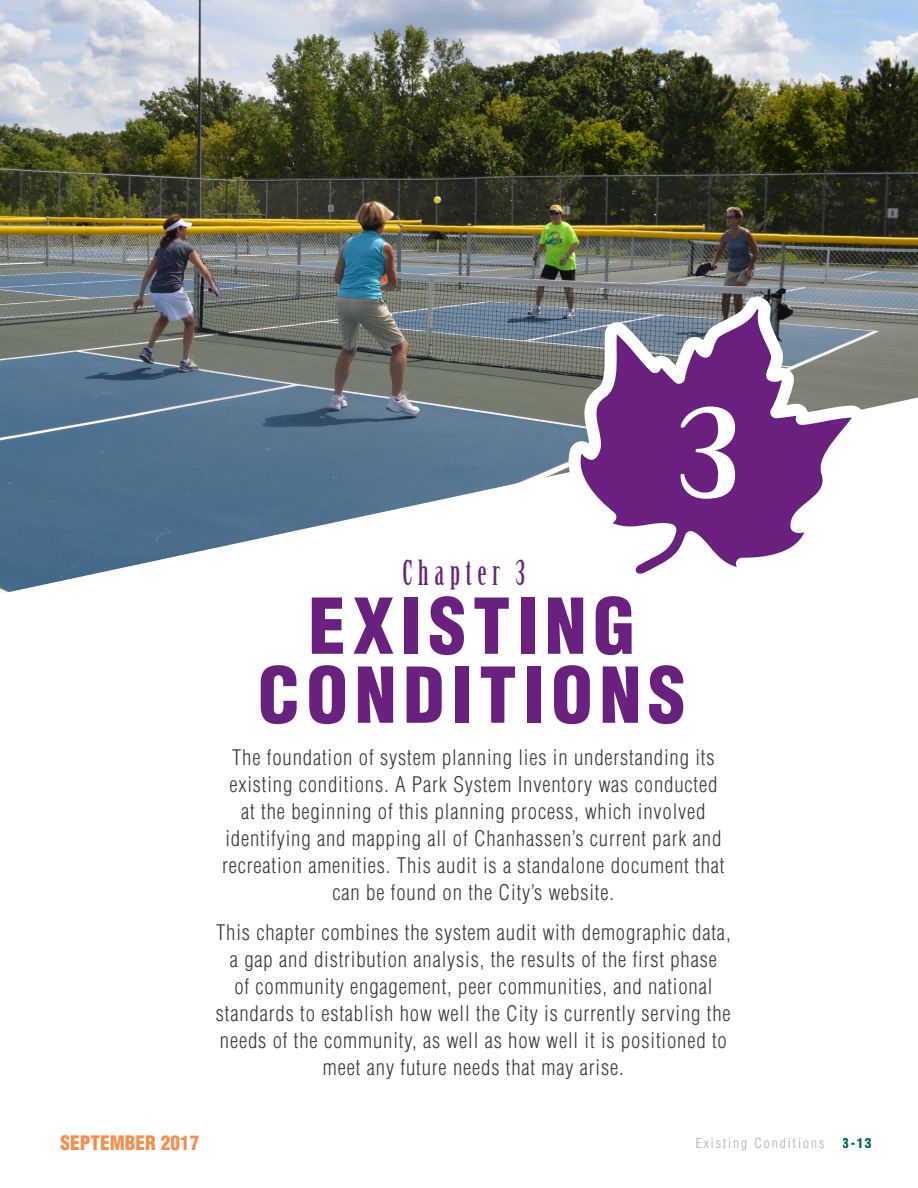
<style>
.page{position:relative;width:918px;height:1188px;background:#fff}
.page>*{position:absolute;margin:0;border:0;box-sizing:border-box;transform-origin:0 0}
.t1{font:123px "Birch Std";color:#fff;scale:1.87 1}
.Chapter_Name{font:900 condensed 75px/69px "Helvetica LT Std";letter-spacing:.09em;color:#69207e;text-align:center}
.t2{font:33.9px "Birch Std";letter-spacing:.17em;color:#69207e}
.Chapter_Cover_Text{font:300 condensed 21px/27px "Helvetica LT Std";letter-spacing:.04em;color:#3a3b3c;text-align:center}
.t3{font:900 condensed 19.5px "Helvetica LT Std";color:#f68f4c}
.Page_Footer{font:300 condensed 13.5px "Helvetica LT Std";letter-spacing:.15em;color:#acaaab}
.t4{font:900 condensed 13.5px "Helvetica LT Std";color:#006a4d}
</style>
<div class="page">
<img style="left:0;top:0;width:918px;height:593px">
<img style="left:554px;top:0;width:321px;height:593px">
<p class="t1" style="left:678px;top:385px;width:36px">3</p>
<p class="t2" style="left:403px;top:553px;width:124px">Chapter 3</p>
<p class="Chapter_Name" style="left:258px;top:591px;width:429px">EXISTING<br>CONDITIONS</p>
<p class="Chapter_Cover_Text" style="left:222px;top:744px;width:504px">The foundation of system planning lies in understanding its existing conditions. A Park System Inventory was conducted at the beginning of this planning process, which involved identifying and mapping all of Chanhassen’s current park and recreation amenities. This audit is a standalone document that can be found on the City’s website.</p>
<p class="Chapter_Cover_Text" style="left:216px;top:919px;width:516px">This chapter combines the system audit with demographic data, a gap and distribution analysis, the results of the first phase<br>of community engagement, peer communities, and national standards to establish how well the City is currently serving the needs of the community, as well as how well it is positioned to meet any future needs that may arise.</p>
<p class="t3" style="left:60px;top:1130px;width:140px">SEPTEMBER 2017</p>
<p class="Page_Footer" style="left:696px;top:1134px;width:130px">Existing Conditions</p>
<p class="t4" style="left:843px;top:1134px;width:30px">3-13</p>
</div>
